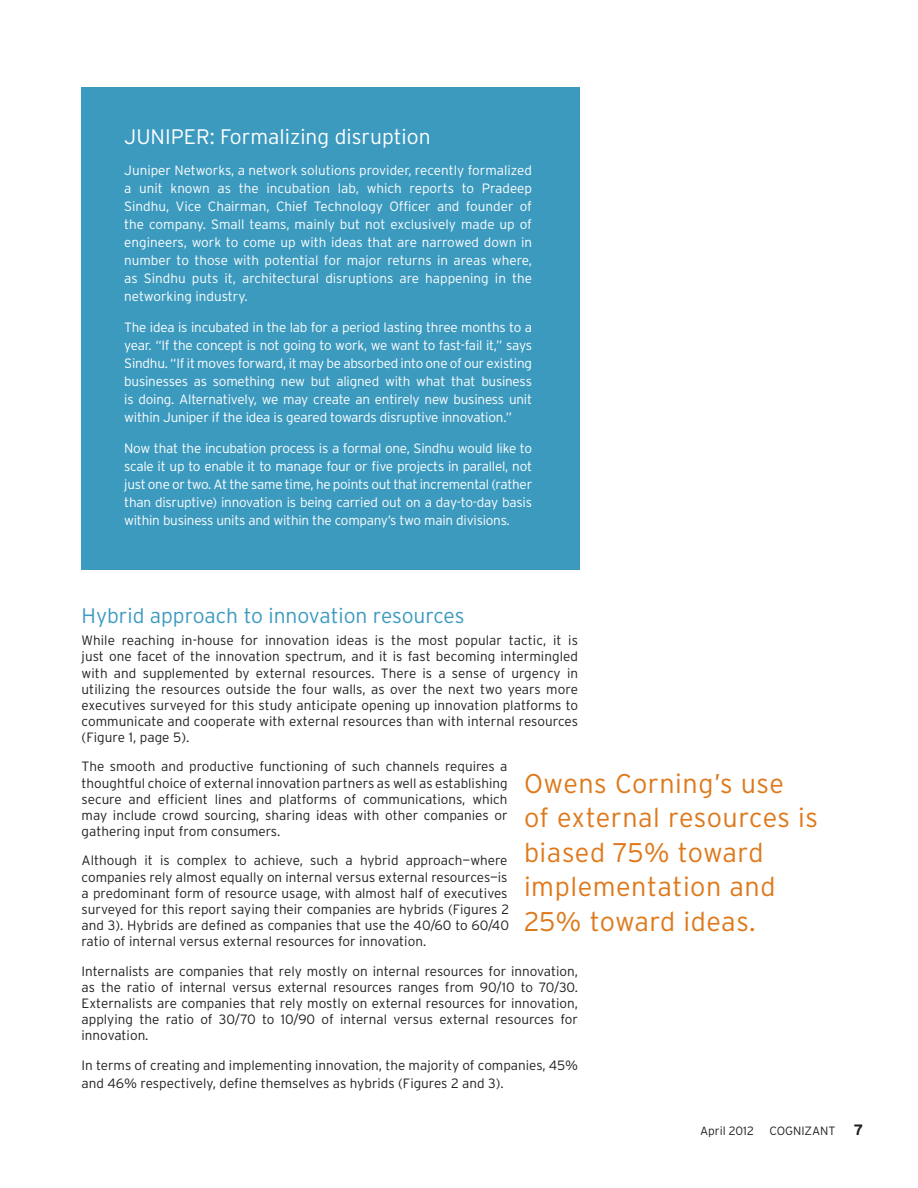
<style>
.page{position:relative;width:918px;height:1188px;background:#fff}
.page>*{position:absolute;margin:0;border:0;box-sizing:border-box;transform-origin:0 0}
.t1{font:300 27px/34.5px "Interstate";letter-spacing:.02em;color:#de791b}
.t2{font:300 21px "Interstate";color:#3c9abf}
.t3{font:300 21px "Interstate";color:#fff}
.t4{font:300 13.5px/16.2px "Interstate";color:#231f20;text-align:justify}
.t5{font:300 13.5px/18px "Interstate";letter-spacing:-.015em;color:#fff;text-align:justify}
.t6{font:300 12px "Interstate";color:#231f20}
.s1{font-weight:700;font-size:15px}
</style>
<div class="page">
<div style="left:81px;top:87px;width:498px;height:483px;background:#3c9abf"></div>
<h2 class="t3" style="left:124px;top:125px;width:308px">JUNIPER: Formalizing disruption</h2>
<p class="t5" style="left:124px;top:161px;width:409px">Juniper Networks, a network solutions provider, recently formalized a unit known as the incubation lab, which reports to Pradeep Sindhu, Vice Chairman, Chief Technology Officer and founder of the company. Small teams, mainly but not exclusively made up of engineers, work to come up with ideas that are narrowed down in number to those with potential for major returns in areas where, as Sindhu puts it, architectural disruptions are happening in the networking industry.</p>
<p class="t5" style="left:124px;top:318px;width:409px">The idea is incubated in the lab for a period lasting three months to a year. “If the concept is not going to work, we want to fast-fail it,” says Sindhu. “If it moves forward, it may be absorbed into one of our existing businesses as something new but aligned with what that business is doing. Alternatively, we may create an entirely new business unit within Juniper if the idea is geared towards disruptive innovation.”</p>
<p class="t5" style="left:124px;top:439px;width:409px">Now that the incubation process is a formal one, Sindhu would like to scale it up to enable it to manage four or five projects in parallel, not just one or two. At the same time, he points out that incremental (rather than disruptive) innovation is being carried out on a day-to-day basis within business units and within the company’s two main divisions.</p>
<h2 class="t2" style="left:82px;top:604px;width:384px">Hybrid approach to innovation resources</h2>
<p class="t4" style="left:82px;top:632px;width:498px">While reaching in-house for innovation ideas is the most popular tactic, it is just one facet of the innovation spectrum, and it is fast becoming intermingled with and supplemented by external resources. There is a sense of urgency in utilizing the resources outside the four walls, as over the next two years more executives surveyed for this study anticipate opening up innovation platforms to communicate and cooperate with external resources than with internal resources (Figure 1, page 5).</p>
<p class="t4" style="left:82px;top:758px;width:428px">The smooth and productive functioning of such channels requires a thoughtful choice of external innovation partners as well as establishing secure and efficient lines and platforms of communications, which may include crowd sourcing, sharing ideas with other companies or gathering input from consumers.</p>
<p class="t4" style="left:82px;top:852px;width:429px">Although it is complex to achieve, such a hybrid approach—where companies rely almost equally on internal versus external resources—is a predominant form of resource usage, with almost half of executives surveyed for this report saying their companies are hybrids (Figures 2 and 3). Hybrids are defined as companies that use the 40/60 to 60/40 ratio of internal versus external resources for innovation.</p>
<p class="t4" style="left:82px;top:963px;width:498px">Internalists are companies that rely mostly on internal resources for innovation, as the ratio of internal versus external resources ranges from 90/10 to 70/30.<br>Externalists are companies that rely mostly on external resources for innovation, applying the ratio of 30/70 to 10/90 of internal versus external resources for innovation.</p>
<p class="t4" style="left:82px;top:1056px;width:498px;line-height:18px">In terms of creating and implementing innovation, the majority of companies, 45% and 46% respectively, define themselves as hybrids (Figures 2 and 3).</p>
<h1 class="t1" style="left:524px;top:766px;width:296px">Owens Corning’s use<br>of external resources is biased 75% toward implementation and<br>25% toward ideas.</h1>
<p class="t6" style="left:700px;top:1124px;width:55px">April 2012</p>
<p class="t6" style="left:769px;top:1124px;width:95px">COGNIZANT <span class="s1">7</span></p>
</div>
